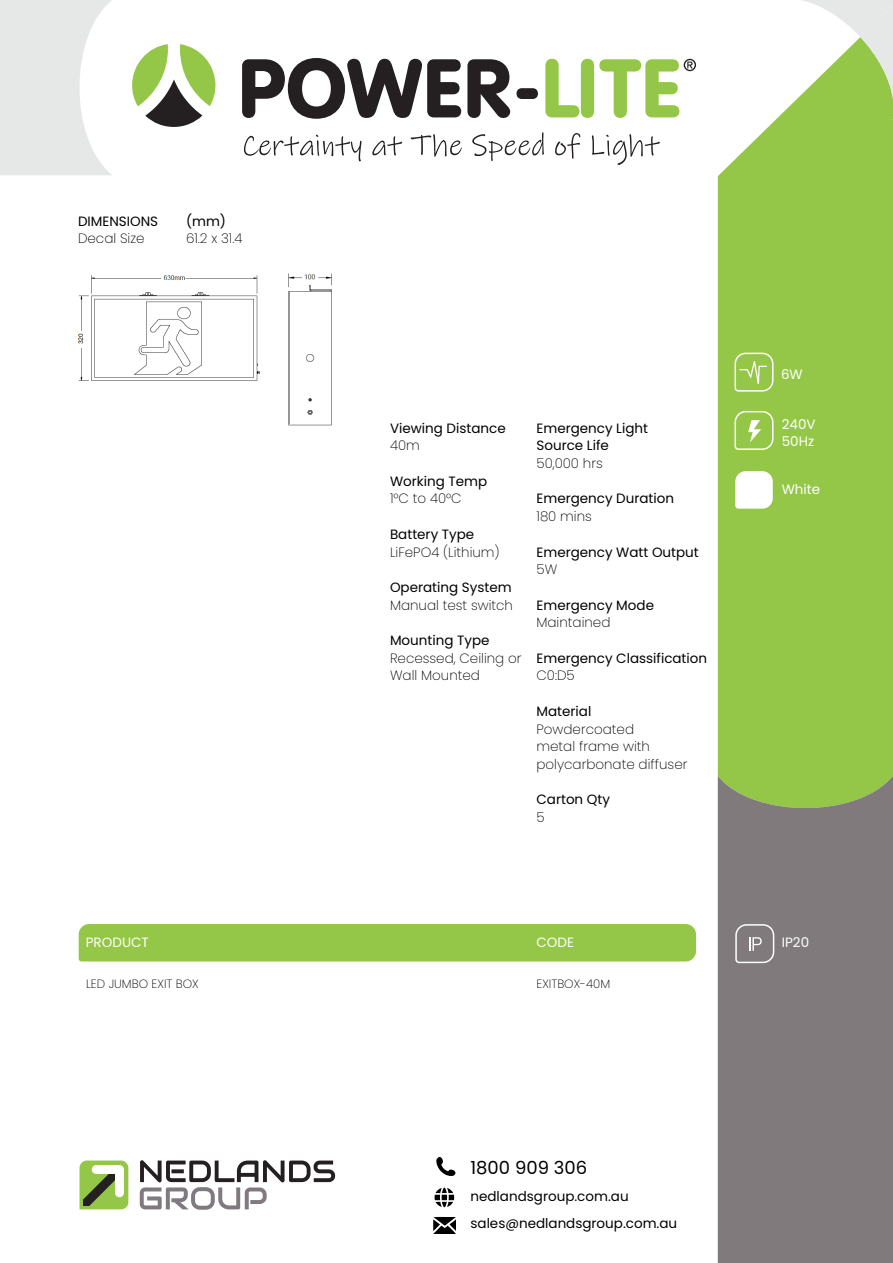
<style>
.page{position:relative;width:893px;height:1263px;background:#fff}
.page>*{position:absolute;margin:0;border:0;box-sizing:border-box;transform-origin:0 0}
.t1{font:18px "Poppins";color:#000}
.t2{font:13.5px/27.5px "Poppins";color:#000}
.t3{font:200 13.5px "Poppins";color:#000}
.t4{font:13.5px "Poppins";color:#fff}
.t5{font:200 12px "Poppins";color:#000}
</style>
<div class="page">
<svg style="left:132px;top:44px;width:83px;height:83px"></svg>
<svg style="left:242px;top:58px;width:219px;height:61px"></svg>
<svg style="left:467px;top:59px;width:43px;height:59px"></svg>
<div style="left:516px;top:88px;width:22px;height:11px;background:#241f21;border-radius:5px"></div>
<svg style="left:545px;top:59px;width:34px;height:58px"></svg>
<div style="left:581px;top:59px;width:13px;height:59px;background:#94c747;border-radius:7px"></div>
<svg style="left:599px;top:59px;width:97px;height:59px"></svg>
<svg style="left:244px;top:135px;width:117px;height:26px"></svg>
<svg style="left:372px;top:136px;width:30px;height:20px"></svg>
<svg style="left:411px;top:134px;width:51px;height:23px"></svg>
<svg style="left:472px;top:132px;width:72px;height:29px"></svg>
<svg style="left:555px;top:133px;width:25px;height:26px"></svg>
<svg style="left:592px;top:134px;width:68px;height:31px"></svg>
<svg style="left:79px;top:1160px;width:49px;height:49px"></svg>
<svg style="left:140px;top:1160px;width:195px;height:50px"></svg>
<div style="left:718px;top:127px;width:175px;height:649px;background:#94c747"></div>
<div style="left:718px;top:776px;width:175px;height:487px;background:#807a7d"></div>
<svg style="left:768px;top:0;width:125px;height:127px"></svg>
<svg style="left:0;top:0;width:112px;height:175px"></svg>
<svg style="left:434px;top:1187px;width:21px;height:21px"></svg>
<svg style="left:436px;top:1157px;width:19px;height:19px"></svg>
<svg style="left:433px;top:1217px;width:22px;height:17px"></svg>
<svg style="left:734px;top:352px;width:40px;height:43px;background:#a6d066"></svg>
<svg style="left:735px;top:923px;width:40px;height:41px;background:#959092"></svg>
<img style="left:78px;top:275px;width:182px;height:106px">
<img style="left:288px;top:273px;width:44px;height:153px">
<svg style="left:734px;top:410px;width:40px;height:41px;background:#a9d26b"></svg>
<svg style="left:735px;top:471px;width:38px;height:38px"></svg>
<div style="left:79px;top:924px;width:617px;height:37px;background:#94c747"></div>
<p class="t2" style="left:78px;top:208px;width:82px">DIMENSIONS</p>
<p class="t2" style="left:186px;top:208px;width:42px">(mm)</p>
<p class="t3" style="left:78px;top:230px;width:68px">Decal Size</p>
<p class="t3" style="left:186px;top:230px;width:58px">61.2 x 31.4</p>
<p class="t2" style="left:390px;top:414px;width:117px">Viewing Distance</p>
<p class="t3" style="left:390px;top:438px;width:31px">40m</p>
<p class="t2" style="left:390px;top:467px;width:99px">Working Temp</p>
<p class="t3" style="left:390px;top:491px;width:73px">1°C to 40°C</p>
<p class="t2" style="left:390px;top:520px;width:86px">Battery Type</p>
<p class="t3" style="left:390px;top:544px;width:111px">LiFePO4 (Lithium)</p>
<p class="t2" style="left:390px;top:574px;width:123px">Operating System</p>
<p class="t3" style="left:390px;top:597px;width:124px">Manual test switch</p>
<p class="t2" style="left:390px;top:627px;width:101px">Mounting Type</p>
<p class="t3" style="left:390px;top:650px;width:133px">Recessed, Ceiling or</p>
<p class="t3" style="left:390px;top:668px;width:91px">Wall Mounted</p>
<p class="t2" style="left:536px;top:414px;width:113px">Emergency Light</p>
<p class="t2" style="left:536px;top:432px;width:74px">Source Life</p>
<p class="t3" style="left:536px;top:455px;width:68px">50,000 hrs</p>
<p class="t2" style="left:536px;top:485px;width:139px">Emergency Duration</p>
<p class="t3" style="left:536px;top:509px;width:57px">180 mins</p>
<p class="t2" style="left:536px;top:538px;width:164px">Emergency Watt Output</p>
<p class="t3" style="left:536px;top:562px;width:22px">5W</p>
<p class="t2" style="left:536px;top:591px;width:119px">Emergency Mode</p>
<p class="t3" style="left:536px;top:615px;width:75px">Maintained</p>
<p class="t2" style="left:536px;top:644px;width:172px">Emergency Classification</p>
<p class="t3" style="left:536px;top:668px;width:40px">C0:D5</p>
<p class="t2" style="left:536px;top:697px;width:56px">Material</p>
<p class="t3" style="left:536px;top:721px;width:99px">Powdercoated</p>
<p class="t3" style="left:536px;top:739px;width:115px">metal frame with</p>
<p class="t3" style="left:536px;top:756px;width:153px">polycarbonate diffuser</p>
<p class="t2" style="left:536px;top:786px;width:75px">Carton Qty</p>
<p class="t3" style="left:536px;top:809px;width:10px">5</p>
<p class="t4" style="left:86px;top:934px;width:65px">PRODUCT</p>
<p class="t4" style="left:536px;top:934px;width:39px">CODE</p>
<p class="t5" style="left:86px;top:977px;width:114px">LED JUMBO EXIT BOX</p>
<p class="t5" style="left:536px;top:977px;width:75px">EXITBOX-40M</p>
<h1 class="t1" style="left:470px;top:1157px;width:118px">1800 909 306</h1>
<p class="t2" style="left:470px;top:1182px;width:208px">nedlandsgroup.com.au sales@nedlandsgroup.com.au</p>
<p class="t4" style="left:781px;top:367px;width:23px">6W</p>
<p class="t4" style="left:782px;top:417px;width:35px">240V</p>
<p class="t4" style="left:782px;top:433px;width:34px">50Hz</p>
<p class="t4" style="left:782px;top:481px;width:40px">White</p>
<p class="t4" style="left:782px;top:935px;width:29px">IP20</p>
</div>
